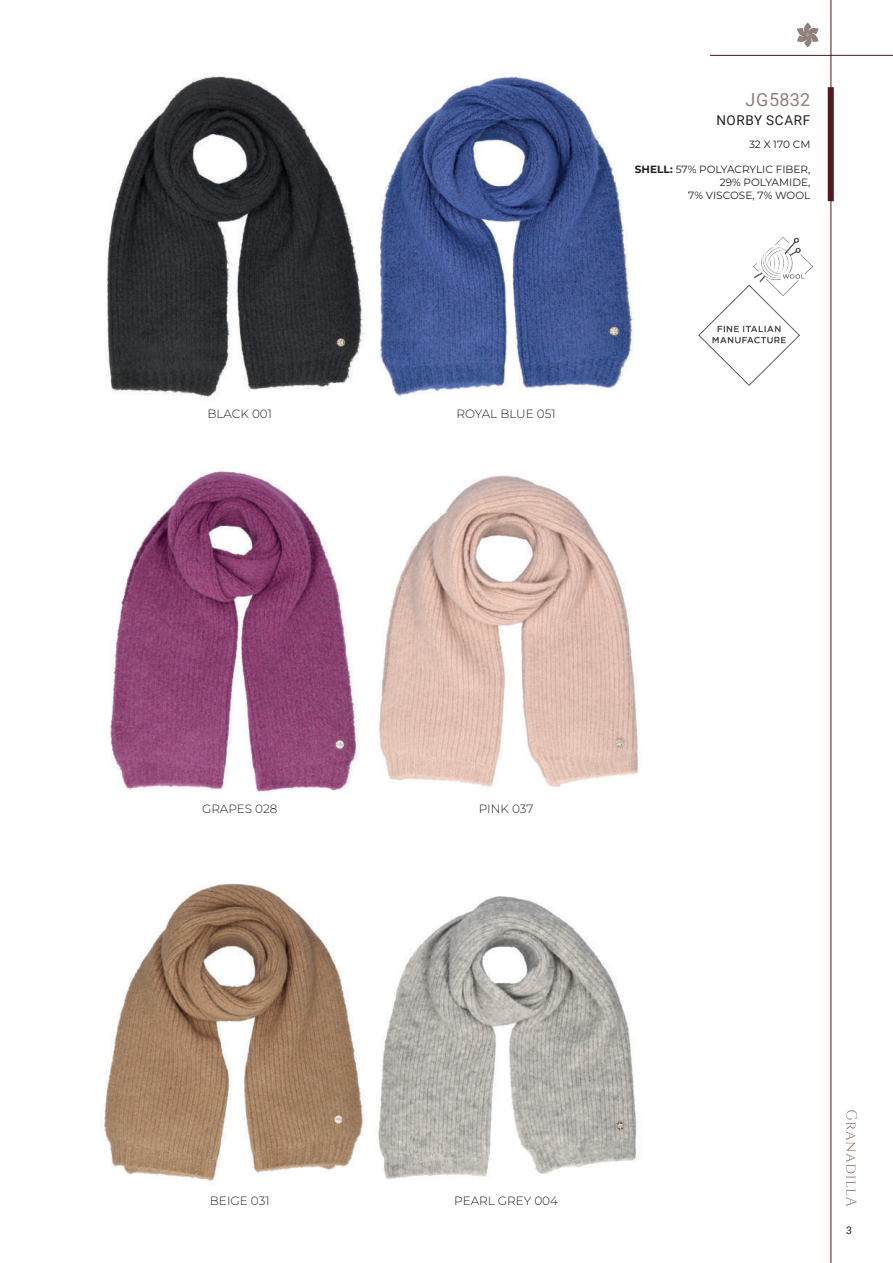
<style>
.page{position:relative;width:893px;height:1263px;background:#fff}
.page>*{position:absolute;margin:0;border:0;box-sizing:border-box;transform-origin:0 0}
.t1{font:18px "Roboto";letter-spacing:.015em;color:#92817a}
.t2{font:13.5px "Roboto";letter-spacing:.045em;color:#231f20}
.t3{font:300 12px "Montserrat";color:#231f20}
.t4{font:10.5px/12.6px "Montserrat";color:#231f20;text-align:right}
.t5{font:10.5px "Roboto";color:#231f20}
.s1{font-weight:700}
</style>
<div class="page">
<svg style="left:846px;top:1110px;width:11px;height:97px"></svg>
<svg style="left:830px;top:0;width:63px;height:56px"></svg>
<svg style="left:710px;top:55px;width:122px;height:1208px"></svg>
<svg style="left:797px;top:22px;width:22px;height:25px"></svg>
<div style="left:828px;top:87px;width:6px;height:114px;background:#50191c"></div>
<img style="left:106px;top:73px;width:251px;height:325px">
<img style="left:110px;top:471px;width:249px;height:321px">
<img style="left:101px;top:883px;width:257px;height:298px">
<img style="left:357px;top:76px;width:277px;height:321px">
<img style="left:379px;top:475px;width:260px;height:312px">
<img style="left:358px;top:896px;width:279px;height:284px">
<img style="left:754px;top:234px;width:58px;height:65px">
<img style="left:698px;top:278px;width:101px;height:112px">
<h1 class="t1" style="left:745px;top:87px;width:66px">JG5832</h1>
<p class="t2" style="left:716px;top:111px;width:95px">NORBY SCARF</p>
<p class="t4" style="left:749px;top:138px;width:63px">32 X 170 CM</p>
<p class="t4" style="left:635px;top:163px;width:177px"><span class="s1">SHELL:</span> 57% POLYACRYLIC FIBER,<br>29% POLYAMIDE,<br>7% VISCOSE, 7% WOOL</p>
<p class="t3" style="left:208px;top:406px;width:66px">BLACK 001</p>
<p class="t3" style="left:456px;top:406px;width:101px">ROYAL BLUE 051</p>
<p class="t3" style="left:202px;top:800px;width:77px">GRAPES 028</p>
<p class="t3" style="left:479px;top:800px;width:56px">PINK 037</p>
<p class="t3" style="left:210px;top:1193px;width:61px">BEIGE 031</p>
<p class="t3" style="left:454px;top:1193px;width:105px">PEARL GREY 004</p>
<p class="t5" style="left:846px;top:1222px;width:7px">3</p>
</div>
